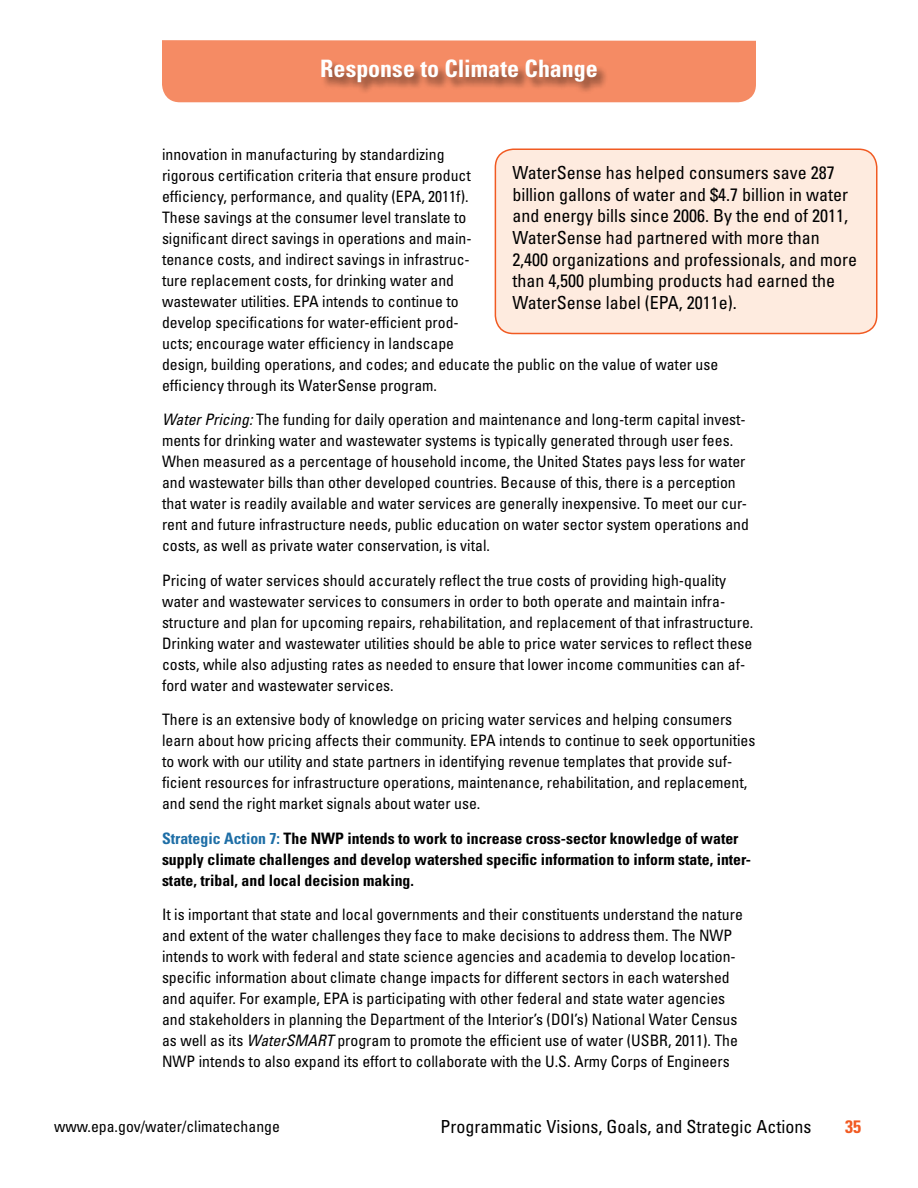
<style>
.page{position:relative;width:918px;height:1188px;background:#fff}
.page>*{position:absolute;margin:0;border:0;box-sizing:border-box;transform-origin:0 0}
.t1{font:700 condensed 24px "Univers LT Std";color:#fff}
.Orange_Box_Subhead{font:condensed 18px/21.6px "Univers LT Std";color:#000}
.t2{font:700 condensed 18px "Univers LT Std";color:#f15a22}
.main_body_text{font:condensed 15.75px/21px "Univers LT Std";color:#000}
.main_body_text-2{font:700 condensed 15.75px/21px "Univers LT Std";color:#000}
.s1{font-style:italic}
.s2{color:#1e6ea6}
</style>
<div class="page">
<div style="left:162px;top:40px;width:594px;height:62px;background:#f58b64"></div>
<div style="left:322px;top:59px;width:287px;height:36px;background:#000;opacity:.5"></div>
<div style="left:495px;top:149px;width:382px;height:185px;background:#feebdf;border-radius:18px"></div>
<div style="left:495px;top:148px;width:383px;height:186px;border:2px solid #f15a22;border-radius:18px"></div>
<h1 class="t1" style="left:320px;top:54px;width:279px">Response to Climate Change</h1>
<p class="main_body_text" style="left:162px;top:144px;width:558px">innovation in manufacturing by standardizing<br>rigorous certification criteria that ensure product<br>efficiency, performance, and quality (EPA, 2011f).<br>These savings at the consumer level translate to<br>significant direct savings in operations and main-<br>tenance costs, and indirect savings in infrastruc-<br>ture replacement costs, for drinking water and<br>wastewater utilities. EPA intends to continue to<br>develop specifications for water-efficient prod-<br>ucts; encourage water efficiency in landscape<br>design, building operations, and codes; and educate the public on the value of water use efficiency through its WaterSense program.</p>
<p class="main_body_text" style="left:162px;top:409px;width:589px"><span class="s1">Water Pricing:</span> The funding for daily operation and maintenance and long-term capital invest&shy;ments for drinking water and wastewater systems is typically generated through user fees.<br>When measured as a percentage of household income, the United States pays less for water and wastewater bills than other developed countries. Because of this, there is a perception that water is readily available and water services are generally inexpensive. To meet our cur&shy;rent and future infrastructure needs, public education on water sector system operations and costs, as well as private water conservation, is vital.</p>
<p class="main_body_text" style="left:162px;top:570px;width:593px">Pricing of water services should accurately reflect the true costs of providing high-quality water and wastewater services to consumers in order to both operate and maintain infra&shy;structure and plan for upcoming repairs, rehabilitation, and replacement of that infrastructure.<br>Drinking water and wastewater utilities should be able to price water services to reflect these costs, while also adjusting rates as needed to ensure that lower income communities can af&shy;ford water and wastewater services.</p>
<p class="main_body_text" style="left:162px;top:709px;width:595px">There is an extensive body of knowledge on pricing water services and helping consumers learn about how pricing affects their community. EPA intends to continue to seek opportunities to work with our utility and state partners in identifying revenue templates that provide suf&shy;ficient resources for infrastructure operations, maintenance, rehabilitation, and replacement, and send the right market signals about water use.</p>
<p class="main_body_text-2" style="left:162px;top:828px;width:591px"><span class="s2">Strategic Action 7:</span> The NWP intends to work to increase cross-sector knowledge of water supply climate challenges and develop watershed specific information to inform state, inter&shy;state, tribal, and local decision making.</p>
<p class="main_body_text" style="left:162px;top:904px;width:582px">It is important that state and local governments and their constituents understand the nature and extent of the water challenges they face to make decisions to address them. The NWP intends to work with federal and state science agencies and academia to develop location&shy;specific information about climate change impacts for different sectors in each watershed and aquifer. For example, EPA is participating with other federal and state water agencies and stakeholders in planning the Department of the Interior’s (DOI’s) National Water Census as well as its <span class="s1">WaterSMART</span> program to promote the efficient use of water (USBR, 2011). The NWP intends to also expand its effort to collaborate with the U.S. Army Corps of Engineers</p>
<p class="Orange_Box_Subhead" style="left:512px;top:162px;width:346px">WaterSense has helped consumers save 287 billion gallons of water and $4.7 billion in water and energy bills since 2006. By the end of 2011, WaterSense had partnered with more than 2,400 organizations and professionals, and more than 4,500 plumbing products had earned the WaterSense label (EPA, 2011e).</p>
<p class="main_body_text" style="left:54px;top:1116px;width:228px">www.epa.gov/water/climatechange</p>
<p class="Orange_Box_Subhead" style="left:441px;top:1116px;width:372px">Programmatic Visions, Goals, and Strategic Actions</p>
<p class="t2" style="left:845px;top:1116px;width:17px">35</p>
</div>
